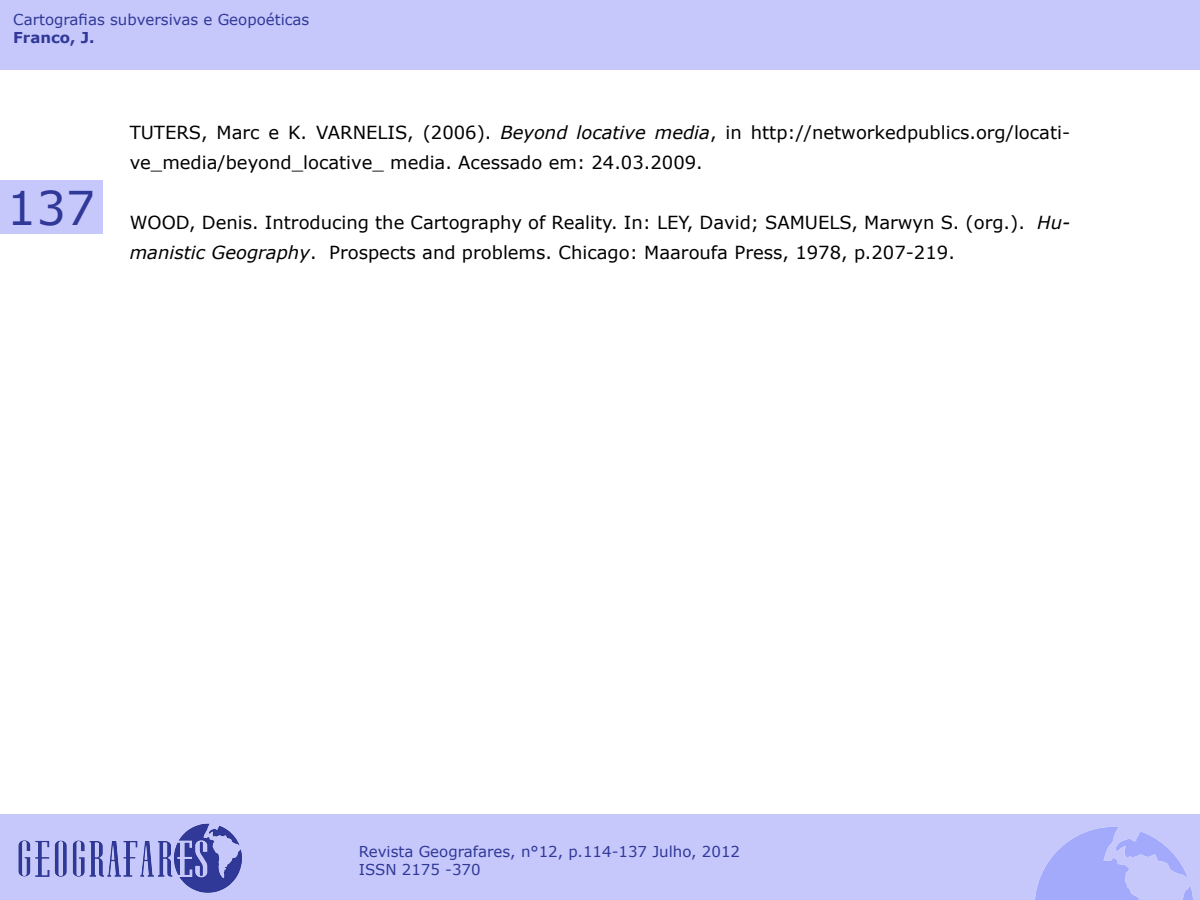
<style>
.page{position:relative;width:1200px;height:900px;background:#fff}
.page>*{position:absolute;margin:0;border:0;box-sizing:border-box;transform-origin:0 0}
.t1{font:46.5px "Verdana";color:#303898}
.t2{font:18px/30px "Verdana";color:#000}
.t3{font:15px/18px "Verdana";color:#303898}
.t4{font:700 15px "Verdana";color:#303898}
.s1{font-style:italic}
</style>
<div class="page">
<div style="left:0;top:180px;width:102px;height:54px;background:#c6c8fb"></div>
<div style="left:0;top:814px;width:1200px;height:86px;background:#c6c8fb"></div>
<img style="left:18px;top:823px;width:224px;height:70px">
<img style="left:1035px;top:827px;width:158px;height:73px">
<div style="left:0;top:0;width:1200px;height:69px;background:#c6c8fb"></div>
<p class="t3" style="left:13px;top:11px;width:298px">Cartografias subversivas e Geopoéticas</p>
<p class="t4" style="left:13px;top:27px;width:83px">Franco, J.</p>
<h1 class="t1" style="left:7px;top:176px;width:90px">137</h1>
<p class="t2" style="left:130px;top:118px;width:942px">TUTERS, Marc e K. VARNELIS, (2006). <span class="s1">Beyond locative media</span>, in http://networkedpublics.org/locati&shy;ve_media/beyond_locative_ media. Acessado em: 24.03.2009.</p>
<p class="t2" style="left:130px;top:208px;width:942px">WOOD, Denis. Introducing the Cartography of Reality. In: LEY, David; SAMUELS, Marwyn S. (org.). <span class="s1">Hu&shy;manistic Geography</span>. Prospects and problems. Chicago: Maaroufa Press, 1978, p.207-219.</p>
<p class="t3" style="left:359px;top:843px;width:383px">Revista Geografares, n°12, p.114-137 Julho, 2012<br>ISSN 2175 -370</p>
</div>
